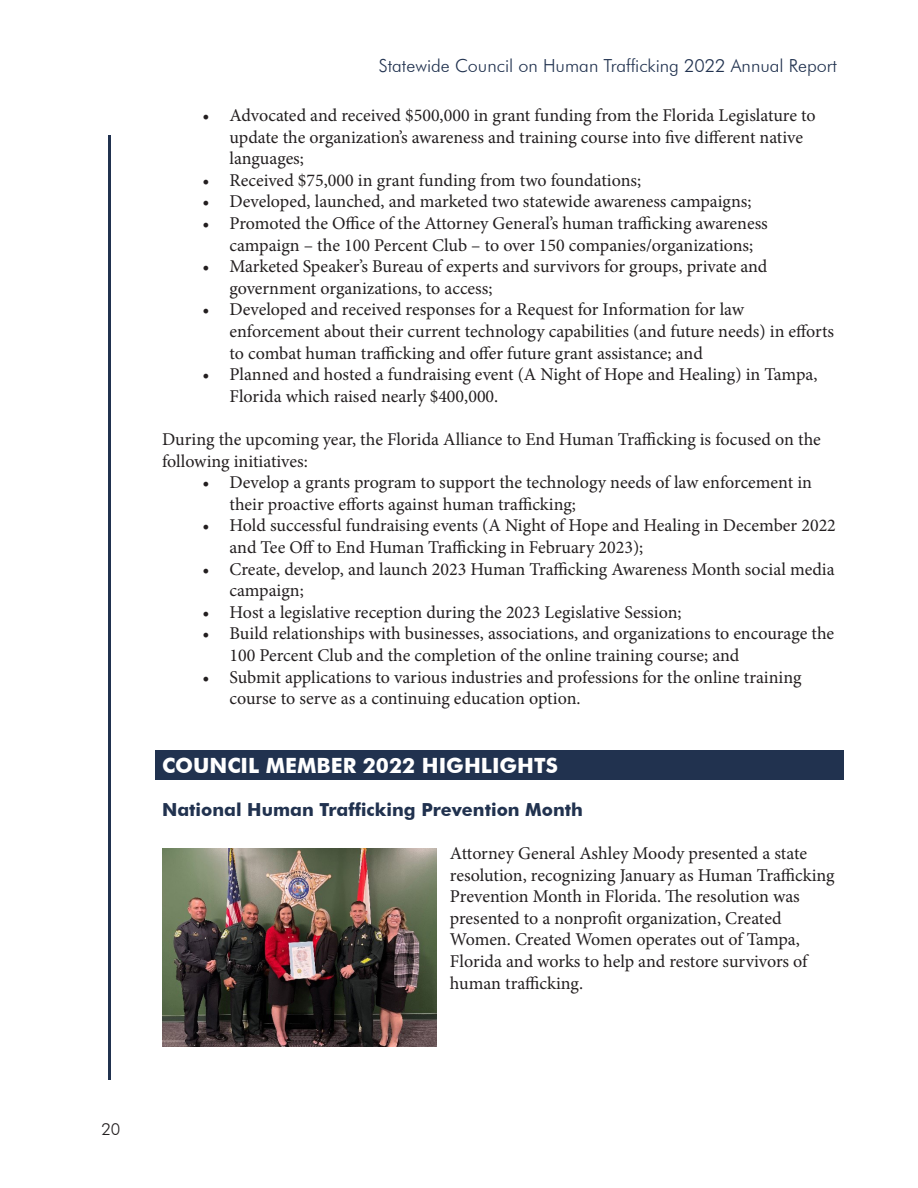
<style>
.page{position:relative;width:918px;height:1188px;background:#fff}
.page>*{position:absolute;margin:0;border:0;box-sizing:border-box;transform-origin:0 0}
.Header_1_-_Blue_Back{font:700 21px "Futura BT";color:#fff}
.bullets{font:18px/21.6px "Minion Pro";letter-spacing:-.005em;color:#231f20}
.t1{font:300 18px "Futura BT";color:#21324f}
.Sub_header{font:700 18px "Futura BT";color:#21324f}
.t2{font:300 16.5px "Futura BT";color:#231f20}
</style>
<div class="page">
<hr style="left:108px;top:135px;width:3px;height:945px;background:#21324f">
<div style="left:155px;top:750px;width:689px;height:29px;background:#21324f"></div>
<img style="left:162px;top:848px;width:274px;height:199px">
<p class="t1" style="left:379px;top:55px;width:460px">Statewide Council on Human Trafficking 2022 Annual Report</p>
<p class="bullets" style="left:230px;top:105px;width:588px;text-indent:-27px">• Advocated and received $500,000 in grant funding from the Florida Legislature to update the organization’s awareness and training course into five different native languages;</p>
<p class="bullets" style="left:202px;top:169px;width:440px">• Received $75,000 in grant funding from two foundations;</p>
<p class="bullets" style="left:202px;top:191px;width:550px">• Developed, launched, and marketed two statewide awareness campaigns;</p>
<p class="bullets" style="left:230px;top:213px;width:540px;text-indent:-27px">• Promoted the Office of the Attorney General’s human trafficking awareness campaign – the 100 Percent Club – to over 150 companies/organizations;</p>
<p class="bullets" style="left:230px;top:256px;width:539px;text-indent:-27px">• Marketed Speaker’s Bureau of experts and survivors for groups, private and government organizations, to access;</p>
<p class="bullets" style="left:230px;top:299px;width:606px;text-indent:-27px">• Developed and received responses for a Request for Information for law enforcement about their current technology capabilities (and future needs) in efforts to combat human trafficking and offer future grant assistance; and</p>
<p class="bullets" style="left:230px;top:364px;width:590px;text-indent:-27px">• Planned and hosted a fundraising event (A Night of Hope and Healing) in Tampa,<br>Florida which raised nearly $400,000.</p>
<p class="bullets" style="left:162px;top:429px;width:660px">During the upcoming year, the Florida Alliance to End Human Trafficking is focused on the following initiatives:</p>
<p class="bullets" style="left:230px;top:472px;width:584px;text-indent:-27px">• Develop a grants program to support the technology needs of law enforcement in their proactive efforts against human trafficking;</p>
<p class="bullets" style="left:230px;top:515px;width:608px;text-indent:-27px">• Hold successful fundraising events (A Night of Hope and Healing in December 2022 and Tee Off to End Human Trafficking in February 2023);</p>
<p class="bullets" style="left:230px;top:558px;width:607px;text-indent:-27px">• Create, develop, and launch 2023 Human Trafficking Awareness Month social media campaign;</p>
<p class="bullets" style="left:202px;top:601px;width:481px">• Host a legislative reception during the 2023 Legislative Session;</p>
<p class="bullets" style="left:230px;top:623px;width:606px;text-indent:-27px">• Build relationships with businesses, associations, and organizations to encourage the<br>100 Percent Club and the completion of the online training course; and</p>
<p class="bullets" style="left:230px;top:666px;width:574px;text-indent:-27px">• Submit applications to various industries and professions for the online training course to serve as a continuing education option.</p>
<p class="Header_1_-_Blue_Back" style="left:162px;top:752px;width:397px">COUNCIL MEMBER 2022 HIGHLIGHTS</p>
<p class="Sub_header" style="left:162px;top:799px;width:423px">National Human Trafficking Prevention Month</p>
<p class="bullets" style="left:450px;top:843px;width:386px">Attorney General Ashley Moody presented a state resolution, recognizing January as Human Trafficking Prevention Month in Florida. The resolution was presented to a nonprofit organization, Created Women. Created Women operates out of Tampa, Florida and works to help and restore survivors of human trafficking.</p>
<p class="t2" style="left:101px;top:1119px;width:21px">20</p>
</div>
